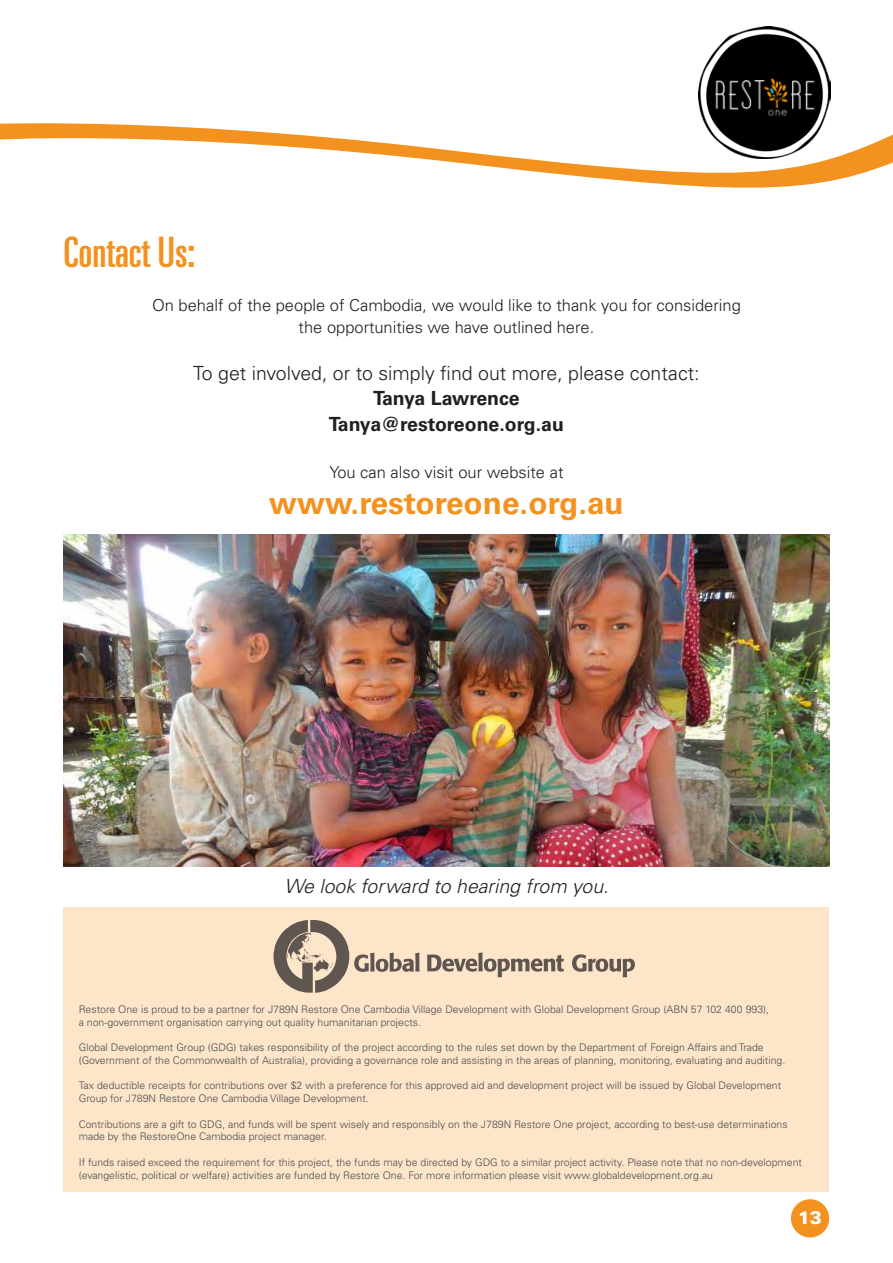
<style>
.page{position:relative;width:893px;height:1263px;background:#fff}
.page>*{position:absolute;margin:0;border:0;box-sizing:border-box;transform-origin:0 0}
.t1{font:ultra-condensed 42px "Univers";color:#f3921f}
.t2{font:700 31.5px "Univers";color:#f3921f}
.t3{font:300 19.5px "Univers";color:#231f20}
.t4{font:700 19.5px/25.5px "Univers";color:#231f20;text-align:center}
.t5{font:italic 300 19.5px "Univers";color:#231f20}
.t6{font:900 18px "Univers";color:#fff}
.t7{font:300 16.5px/21.8px "Univers";color:#231f20;text-align:center}
.t8{font:300 10.5px/12.8px "Univers";color:#4b4c4d}
</style>
<div class="page">
<svg style="left:0;top:123px;width:893px;height:62px"></svg>
<svg style="left:694px;top:123px;width:140px;height:35px"></svg>
<img style="left:698px;top:26px;width:133px;height:133px">
<div style="left:791px;top:1199px;width:38px;height:38px;background:#f3921f;border-radius:50%"></div>
<div style="left:64px;top:907px;width:765px;height:284px;background:#fde5ca"></div>
<img style="left:64px;top:535px;width:765px;height:331px">
<svg style="left:274px;top:920px;width:146px;height:73px"></svg>
<svg style="left:427px;top:952px;width:137px;height:25px"></svg>
<svg style="left:572px;top:954px;width:63px;height:23px"></svg>
<h1 class="t1" style="left:64px;top:228px;width:133px">Contact Us:</h1>
<h3 class="t7" style="left:152px;top:294px;width:590px">On behalf of the people of Cambodia, we would like to thank you for considering the opportunities we have outlined here.</h3>
<h3 class="t3" style="left:193px;top:361px;width:508px">To get involved, or to simply find out more, please contact:</h3>
<h3 class="t4" style="left:329px;top:386px;width:237px">Tanya Lawrence<br>Tanya@restoreone.org.au</h3>
<h3 class="t7" style="left:329px;top:461px;width:235px">You can also visit our website at</h3>
<h2 class="t2" style="left:269px;top:484px;width:356px">www.restoreone.org.au</h2>
<h3 class="t5" style="left:284px;top:874px;width:326px">We look forward to hearing from you.</h3>
<p class="t8" style="left:79px;top:1003px;width:692px">Restore One is proud to be a partner for J789N Restore One Cambodia Village Development with Global Development Group (ABN 57 102 400 993), a non-government organisation carrying out quality humanitarian projects.</p>
<p class="t8" style="left:79px;top:1041px;width:708px">Global Development Group (GDG) takes responsibility of the project according to the rules set down by the Department of Foreign Affairs and Trade (Government of the Commonwealth of Australia), providing a governance role and assisting in the areas of planning, monitoring, evaluating and auditing.</p>
<p class="t8" style="left:79px;top:1079px;width:704px">Tax deductible receipts for contributions over $2 with a preference for this approved aid and development project will be issued by Global Development<br>Group for J789N Restore One Cambodia Village Development.</p>
<p class="t8" style="left:79px;top:1117px;width:710px">Contributions are a gift to GDG, and funds will be spent wisely and responsibly on the J789N Restore One project, according to best-use determinations made by the RestoreOne Cambodia project manager.</p>
<p class="t8" style="left:79px;top:1156px;width:725px">If funds raised exceed the requirement for this project, the funds may be directed by GDG to a similar project activity. Please note that no non-development (evangelistic, political or welfare) activities are funded by Restore One. For more information please visit www.globaldevelopment.org.au</p>
<h3 class="t6" style="left:798px;top:1206px;width:25px">13</h3>
</div>
